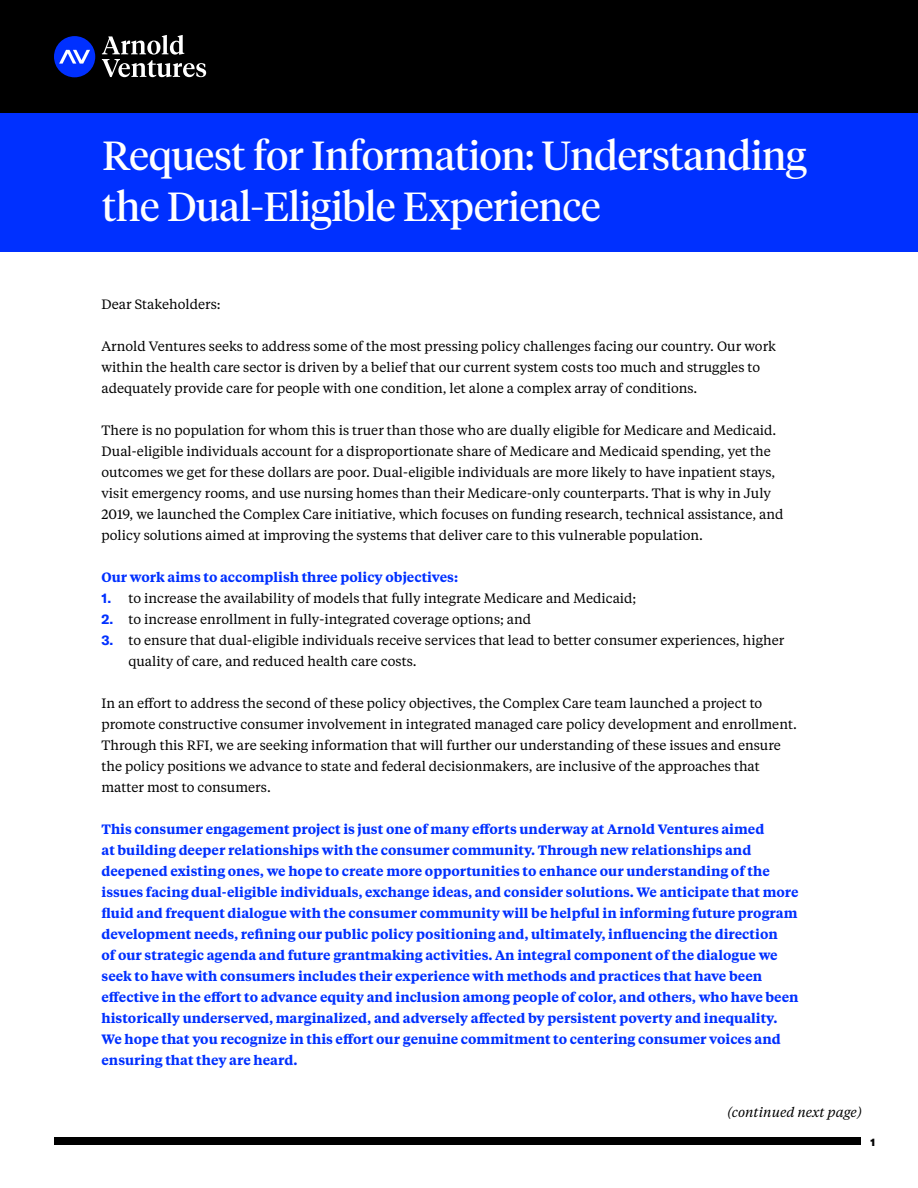
<style>
.page{position:relative;width:918px;height:1188px;background:#fff}
.page>*{position:absolute;margin:0;border:0;box-sizing:border-box;transform-origin:0 0}
.t1{font:40.5px/51px "Tiempos Headline";letter-spacing:-.005em;color:#fff}
.t2{font:13.5px/21px "Tiempos Text";color:#000}
.t3{font:600 13.5px/21px "Tiempos Text";color:#0030ff}
.t4{font:italic 13.5px "Tiempos Text";color:#000}
.t5{font:900 10.5px "GT America";color:#000}
.s1{font-family:"GT America";font-weight:700;color:#0030ff}
</style>
<div class="page">
<div style="left:54px;top:1137px;width:807px;height:8px;background:#000"></div>
<div style="left:0;top:112px;width:918px;height:140px;background:#0030ff"></div>
<div style="left:0;top:0;width:918px;height:112px;background:#000"></div>
<div style="left:54px;top:36px;width:41px;height:41px;background:#0030ff;border-radius:50%"></div>
<svg style="left:59px;top:50px;width:31px;height:14px"></svg>
<svg style="left:102px;top:35px;width:104px;height:42px"></svg>
<h1 class="t1" style="left:103px;top:128px;width:706px">Request for Information: Understanding the Dual-Eligible Experience</h1>
<p class="t2" style="left:102px;top:293px;width:121px">Dear Stakeholders:</p>
<p class="t2" style="left:102px;top:335px;width:676px">Arnold Ventures seeks to address some of the most pressing policy challenges facing our country. Our work within the health care sector is driven by a belief that our current system costs too much and struggles to adequately provide care for people with one condition, let alone a complex array of conditions.</p>
<p class="t2" style="left:102px;top:419px;width:684px">There is no population for whom this is truer than those who are dually eligible for Medicare and Medicaid.<br>Dual-eligible individuals account for a disproportionate share of Medicare and Medicaid spending, yet the outcomes we get for these dollars are poor. Dual-eligible individuals are more likely to have inpatient stays, visit emergency rooms, and use nursing homes than their Medicare-only counterparts. That is why in July 2019, we launched the Complex Care initiative, which focuses on funding research, technical assistance, and policy solutions aimed at improving the systems that deliver care to this vulnerable population.</p>
<p class="t3" style="left:102px;top:566px;width:358px">Our work aims to accomplish three policy objectives:</p>
<p class="t2" style="left:102px;top:587px;width:536px"><span class="s1">1.</span> to increase the availability of models that fully integrate Medicare and Medicaid;</p>
<p class="t2" style="left:102px;top:608px;width:431px"><span class="s1">2.</span> to increase enrollment in fully-integrated coverage options; and</p>
<p class="t2" style="left:129px;top:629px;width:657px;text-indent:-27px"><span class="s1">3.</span> to ensure that dual-eligible individuals receive services that lead to better consumer experiences, higher quality of care, and reduced health care costs.</p>
<p class="t2" style="left:102px;top:692px;width:697px">In an effort to address the second of these policy objectives, the Complex Care team launched a project to promote constructive consumer involvement in integrated managed care policy development and enrollment.<br>Through this RFI, we are seeking information that will further our understanding of these issues and ensure the policy positions we advance to state and federal decisionmakers, are inclusive of the approaches that matter most to consumers.</p>
<p class="t3" style="left:102px;top:818px;width:699px">This consumer engagement project is just one of many efforts underway at Arnold Ventures aimed<br>at building deeper relationships with the consumer community. Through new relationships and deepened existing ones, we hope to create more opportunities to enhance our understanding of the issues facing dual-eligible individuals, exchange ideas, and consider solutions. We anticipate that more fluid and frequent dialogue with the consumer community will be helpful in informing future program development needs, refining our public policy positioning and, ultimately, influencing the direction<br>of our strategic agenda and future grantmaking activities. An integral component of the dialogue we seek to have with consumers includes their experience with methods and practices that have been effective in the effort to advance equity and inclusion among people of color, and others, who have been historically underserved, marginalized, and adversely affected by persistent poverty and inequality.<br>We hope that you recognize in this effort our genuine commitment to centering consumer voices and ensuring that they are heard.</p>
<p class="t4" style="left:727px;top:1103px;width:136px">(continued next page)</p>
<p class="t5" style="left:871px;top:1135px;width:6px">1</p>
</div>
